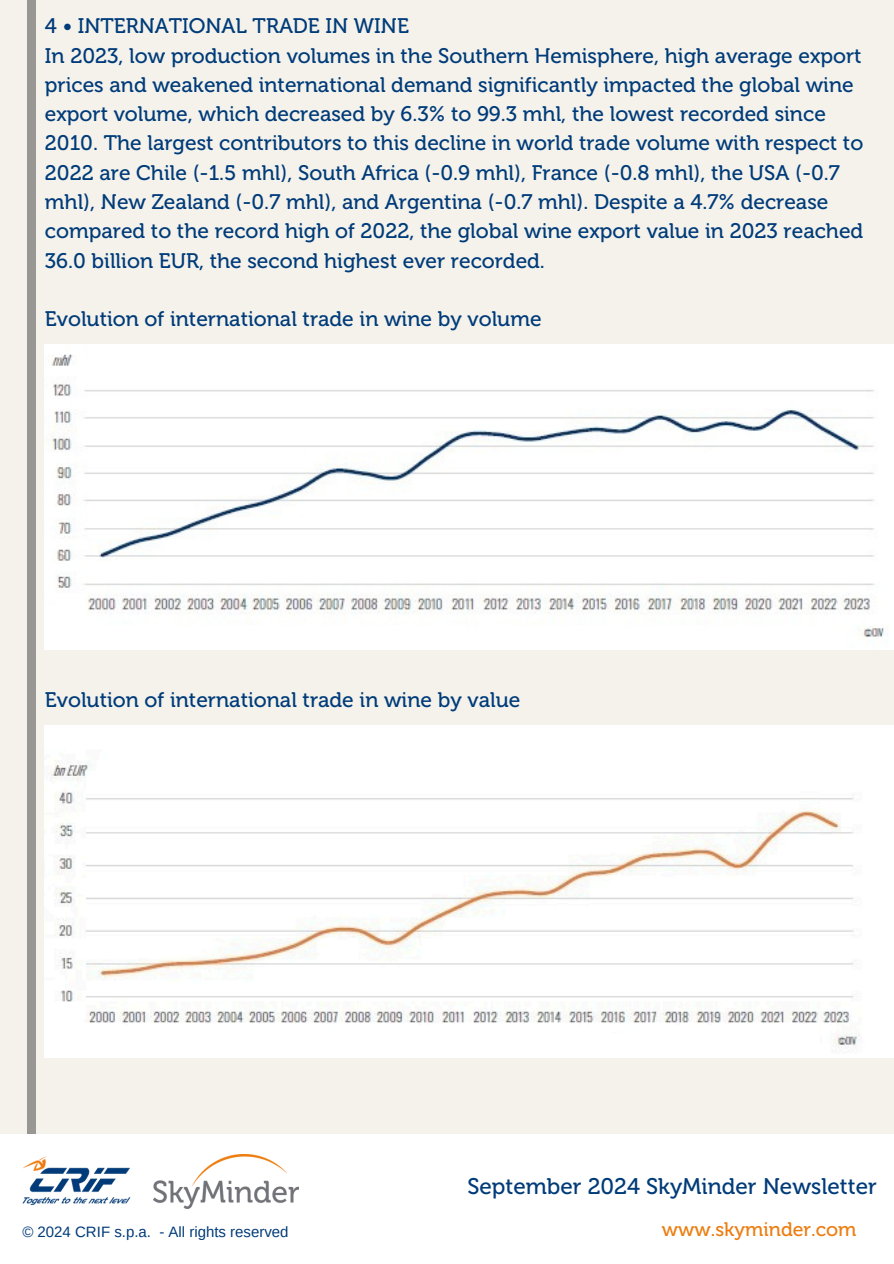
<style>
.page{position:relative;width:894px;height:1264px;background:#fff}
.page>*{position:absolute;margin:0;border:0;box-sizing:border-box;transform-origin:0 0}
.t1{font:22.5px "Museo 500";color:#003b79}
.t2{font:21px/29.2px "Museo 500";color:#003b79}
.t3{font:19.5px "Museo 500";color:#ec7d11}
.t4{font:15px "Arimo";color:#003b79}
</style>
<div class="page">
<div style="left:0;top:0;width:893px;height:1263px;background:#f4f2eb"></div>
<div style="left:0;top:1133px;width:893px;height:130px;background:#fff"></div>
<img style="left:23px;top:1156px;width:108px;height:49px">
<div style="left:27px;top:0;width:9px;height:1133px;background:#989794"></div>
<img style="left:154px;top:1154px;width:145px;height:54px">
<img style="left:45px;top:344px;width:848px;height:305px">
<img style="left:45px;top:726px;width:848px;height:331px">
<p class="t2" style="left:45px;top:12px;width:819px">4 • INTERNATIONAL TRADE IN WINE<br>In 2023, low production volumes in the Southern Hemisphere, high average export prices and weakened international demand significantly impacted the global wine export volume, which decreased by 6.3% to 99.3 mhl, the lowest recorded since 2010. The largest contributors to this decline in world trade volume with respect to 2022 are Chile (-1.5 mhl), South Africa (-0.9 mhl), France (-0.8 mhl), the USA (-0.7 mhl), New Zealand (-0.7 mhl), and Argentina (-0.7 mhl). Despite a 4.7% decrease compared to the record high of 2022, the global wine export value in 2023 reached 36.0 billion EUR, the second highest ever recorded.</p>
<p class="t2" style="left:45px;top:304px;width:498px">Evolution of international trade in wine by volume</p>
<p class="t2" style="left:45px;top:684px;width:477px">Evolution of international trade in wine by value</p>
<h2 class="t1" style="left:467px;top:1173px;width:411px">September 2024 SkyMinder Newsletter</h2>
<p class="t4" style="left:22px;top:1223px;width:268px">© 2024 CRIF s.p.a. - All rights reserved</p>
<h1 class="t3" style="left:661px;top:1217px;width:196px">www.skyminder.com</h1>
</div>
